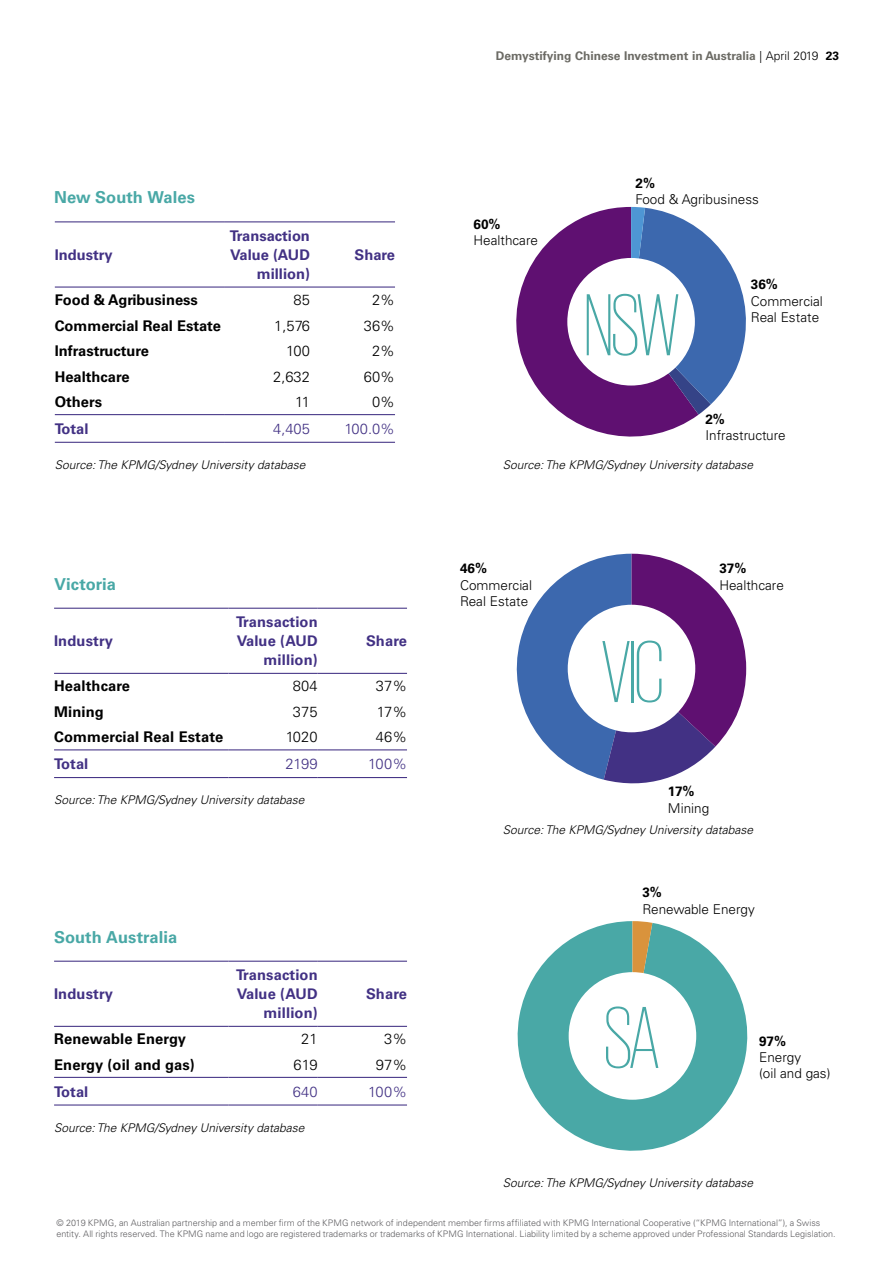
<style>
.page{position:relative;width:893px;height:1263px;background:#fff}
.page>*{position:absolute;margin:0;border:0;box-sizing:border-box;transform-origin:0 0}
.t1{font:200 90px "KPMG";letter-spacing:-.025em;color:#49a8a6}
.t2{font:700 16.5px "Univers LT Std";color:#49a8a6}
.t3{font:700 14.7px/18.8px "Univers LT Std";letter-spacing:.01em;color:#423184;text-align:right}
.t4{font:700 14.7px "Univers LT Std";color:#000}
.t5{font:300 14.7px "Univers LT Std";letter-spacing:.005em;color:#000}
.t6{font:300 14.7px "Univers LT Std";letter-spacing:.01em;color:#423184}
.t7{font:300 13.5px/16.2px "Univers LT Std";color:#000}
.t8{font:700 13.5px "Univers LT Std";color:#000}
.t9{font:italic 300 12px "Univers LT Std";color:#000}
.t10{font:700 12px "Univers LT Std";color:#6b6a64}
.t11{font:300 9px/10.8px "Univers LT Std";color:#5f5e61}
.s1{font-weight:300;color:#000}
.s2{color:#000}
</style>
<div class="page">
<hr style="left:55px;top:221px;width:170px;height:1px;background:#423184">
<hr style="left:225px;top:221px;width:85px;height:1px;background:#423184">
<hr style="left:310px;top:221px;width:85px;height:1px;background:#423184">
<hr style="left:55px;top:286px;width:170px;height:2px;background:#423184">
<hr style="left:225px;top:286px;width:85px;height:2px;background:#423184">
<hr style="left:310px;top:286px;width:85px;height:2px;background:#423184">
<hr style="left:55px;top:414px;width:170px;height:1px;background:#423184">
<hr style="left:225px;top:414px;width:85px;height:1px;background:#423184">
<hr style="left:310px;top:414px;width:85px;height:1px;background:#423184">
<hr style="left:55px;top:442px;width:170px;height:1px;background:#423184">
<hr style="left:225px;top:442px;width:85px;height:1px;background:#423184">
<hr style="left:310px;top:442px;width:85px;height:1px;background:#423184">
<hr style="left:54px;top:961px;width:174px;height:1px;background:#423184">
<hr style="left:228px;top:961px;width:90px;height:1px;background:#423184">
<hr style="left:318px;top:961px;width:89px;height:1px;background:#423184">
<hr style="left:54px;top:1026px;width:174px;height:1px;background:#423184">
<hr style="left:228px;top:1026px;width:90px;height:1px;background:#423184">
<hr style="left:318px;top:1026px;width:89px;height:1px;background:#423184">
<hr style="left:54px;top:1077px;width:174px;height:1px;background:#423184">
<hr style="left:228px;top:1077px;width:90px;height:1px;background:#423184">
<hr style="left:318px;top:1077px;width:89px;height:1px;background:#423184">
<hr style="left:54px;top:1104px;width:174px;height:1px;background:#423184">
<hr style="left:228px;top:1104px;width:90px;height:1px;background:#423184">
<hr style="left:318px;top:1104px;width:89px;height:1px;background:#423184">
<hr style="left:54px;top:608px;width:174px;height:1px;background:#423184">
<hr style="left:228px;top:608px;width:90px;height:1px;background:#423184">
<hr style="left:318px;top:608px;width:89px;height:1px;background:#423184">
<hr style="left:54px;top:673px;width:174px;height:1px;background:#423184">
<hr style="left:228px;top:673px;width:90px;height:1px;background:#423184">
<hr style="left:318px;top:673px;width:89px;height:1px;background:#423184">
<hr style="left:54px;top:749px;width:174px;height:1px;background:#423184">
<hr style="left:228px;top:749px;width:90px;height:1px;background:#423184">
<hr style="left:318px;top:749px;width:89px;height:1px;background:#423184">
<hr style="left:54px;top:777px;width:174px;height:1px;background:#423184">
<hr style="left:228px;top:777px;width:90px;height:1px;background:#423184">
<hr style="left:318px;top:777px;width:89px;height:1px;background:#423184">
<svg style="left:516px;top:207px;width:182px;height:230px;fill:#5f1071"></svg>
<svg style="left:631px;top:207px;width:115px;height:208px"></svg>
<div style="left:567px;top:258px;width:128px;height:127px;background:#fff;border-radius:50%"></div>
<svg style="left:516px;top:554px;width:230px;height:230px"></svg>
<div style="left:568px;top:605px;width:127px;height:127px;background:#fff;border-radius:50%"></div>
<svg style="left:517px;top:921px;width:231px;height:230px;fill:#49a8a6"></svg>
<svg style="left:632px;top:921px;width:20px;height:54px"></svg>
<div style="left:569px;top:972px;width:127px;height:128px;background:#fff;border-radius:50%"></div>
<h2 class="t2" style="left:54px;top:188px;width:142px">New South Wales</h2>
<h3 class="t3" style="left:55px;top:245px;width:59px">Industry</h3>
<h3 class="t3" style="left:230px;top:227px;width:81px">Transaction<br>Value (AUD million)</h3>
<h3 class="t3" style="left:355px;top:245px;width:42px">Share</h3>
<h3 class="t4" style="left:55px;top:291px;width:145px">Food &amp; Agribusiness</h3>
<h3 class="t5" style="left:294px;top:291px;width:18px">85</h3>
<h3 class="t5" style="left:372px;top:291px;width:24px">2%</h3>
<h3 class="t4" style="left:55px;top:317px;width:168px">Commercial Real Estate</h3>
<h3 class="t5" style="left:274px;top:317px;width:37px">1,576</h3>
<h3 class="t5" style="left:364px;top:317px;width:33px">36%</h3>
<h3 class="t4" style="left:55px;top:342px;width:96px">Infrastructure</h3>
<h3 class="t5" style="left:286px;top:342px;width:25px">100</h3>
<h3 class="t5" style="left:372px;top:342px;width:24px">2%</h3>
<h3 class="t4" style="left:55px;top:368px;width:76px">Healthcare</h3>
<h3 class="t5" style="left:273px;top:368px;width:38px">2,632</h3>
<h3 class="t5" style="left:364px;top:368px;width:33px">60%</h3>
<h3 class="t4" style="left:55px;top:393px;width:49px">Others</h3>
<h3 class="t5" style="left:295px;top:393px;width:16px">11</h3>
<h3 class="t5" style="left:372px;top:393px;width:24px">0%</h3>
<h3 class="t3" style="left:55px;top:419px;width:35px">Total</h3>
<h3 class="t6" style="left:273px;top:420px;width:38px">4,405</h3>
<h3 class="t6" style="left:344px;top:420px;width:52px">100.0%</h3>
<h3 class="t9" style="left:55px;top:457px;width:252px">Source: The KPMG/Sydney University database</h3>
<h2 class="t2" style="left:54px;top:574px;width:64px">Victoria</h2>
<h3 class="t3" style="left:54px;top:632px;width:61px">Industry</h3>
<h3 class="t3" style="left:236px;top:613px;width:83px">Transaction<br>Value (AUD million)</h3>
<h3 class="t3" style="left:366px;top:632px;width:42px">Share</h3>
<h3 class="t4" style="left:54px;top:678px;width:78px">Healthcare</h3>
<h3 class="t5" style="left:293px;top:677px;width:26px">804</h3>
<h3 class="t5" style="left:376px;top:677px;width:33px">37%</h3>
<h3 class="t4" style="left:54px;top:703px;width:51px">Mining</h3>
<h3 class="t5" style="left:293px;top:703px;width:26px">375</h3>
<h3 class="t5" style="left:377px;top:703px;width:32px">17%</h3>
<h3 class="t4" style="left:54px;top:729px;width:171px">Commercial Real Estate</h3>
<h3 class="t5" style="left:286px;top:728px;width:34px">1020</h3>
<h3 class="t5" style="left:376px;top:728px;width:33px">46%</h3>
<h3 class="t3" style="left:54px;top:755px;width:36px">Total</h3>
<h3 class="t6" style="left:285px;top:755px;width:34px">2199</h3>
<h3 class="t6" style="left:368px;top:755px;width:40px">100%</h3>
<h3 class="t9" style="left:54px;top:793px;width:252px">Source: The KPMG/Sydney University database</h3>
<h2 class="t2" style="left:54px;top:927px;width:125px">South Australia</h2>
<h3 class="t3" style="left:54px;top:985px;width:61px">Industry</h3>
<h3 class="t3" style="left:236px;top:966px;width:83px">Transaction<br>Value (AUD million)</h3>
<h3 class="t3" style="left:366px;top:985px;width:42px">Share</h3>
<h3 class="t4" style="left:54px;top:1031px;width:133px">Renewable Energy</h3>
<h3 class="t5" style="left:301px;top:1030px;width:18px">21</h3>
<h3 class="t5" style="left:384px;top:1030px;width:25px">3%</h3>
<h3 class="t4" style="left:54px;top:1056px;width:142px">Energy (oil and gas)</h3>
<h3 class="t5" style="left:294px;top:1056px;width:26px">619</h3>
<h3 class="t5" style="left:376px;top:1056px;width:33px">97%</h3>
<h3 class="t3" style="left:54px;top:1082px;width:36px">Total</h3>
<h3 class="t6" style="left:293px;top:1082px;width:26px">640</h3>
<h3 class="t6" style="left:368px;top:1082px;width:40px">100%</h3>
<h3 class="t9" style="left:54px;top:1120px;width:252px">Source: The KPMG/Sydney University database</h3>
<h3 class="t10" style="left:496px;top:48px;width:345px">Demystifying Chinese Investment in Australia <span class="s1">| April 2019</span> <span class="s2">23</span></h3>
<h3 class="t8" style="left:473px;top:216px;width:29px">60%</h3>
<h3 class="t7" style="left:473px;top:232px;width:66px">Healthcare</h3>
<h3 class="t8" style="left:635px;top:176px;width:21px">2%</h3>
<h3 class="t7" style="left:635px;top:192px;width:125px">Food &amp; Agribusiness</h3>
<h1 class="t1" style="left:584px;top:282px;width:97px">NSW</h1>
<h3 class="t8" style="left:751px;top:277px;width:29px">36%</h3>
<h3 class="t7" style="left:751px;top:293px;width:74px">Commercial<br>Real Estate</h3>
<h3 class="t8" style="left:705px;top:411px;width:21px">2%</h3>
<h3 class="t7" style="left:705px;top:427px;width:82px">Infrastructure</h3>
<h3 class="t9" style="left:503px;top:457px;width:252px">Source: The KPMG/Sydney University database</h3>
<h3 class="t8" style="left:460px;top:561px;width:29px">46%</h3>
<h3 class="t7" style="left:460px;top:577px;width:74px">Commercial<br>Real Estate</h3>
<h1 class="t1" style="left:601px;top:629px;width:64px">VIC</h1>
<h3 class="t8" style="left:719px;top:561px;width:29px">37%</h3>
<h3 class="t7" style="left:719px;top:577px;width:66px">Healthcare</h3>
<h3 class="t8" style="left:668px;top:784px;width:28px">17%</h3>
<h3 class="t7" style="left:668px;top:800px;width:43px">Mining</h3>
<h3 class="t9" style="left:503px;top:823px;width:252px">Source: The KPMG/Sydney University database</h3>
<h3 class="t8" style="left:642px;top:885px;width:21px">3%</h3>
<h3 class="t7" style="left:642px;top:901px;width:114px">Renewable Energy</h3>
<h1 class="t1" style="left:604px;top:995px;width:57px">SA</h1>
<h3 class="t8" style="left:759px;top:1033px;width:29px">97%</h3>
<h3 class="t7" style="left:759px;top:1049px;width:73px">Energy<br>(oil and gas)</h3>
<h3 class="t9" style="left:503px;top:1175px;width:252px">Source: The KPMG/Sydney University database</h3>
<p class="t11" style="left:56px;top:1217px;width:781px">© 2019 KPMG, an Australian partnership and a member firm of the KPMG network of independent member firms affiliated with KPMG International Cooperative (“KPMG International”), a Swiss entity. All rights reserved. The KPMG name and logo are registered trademarks or trademarks of KPMG International. Liability limited by a scheme approved under Professional Standards Legislation.</p>
</div>
